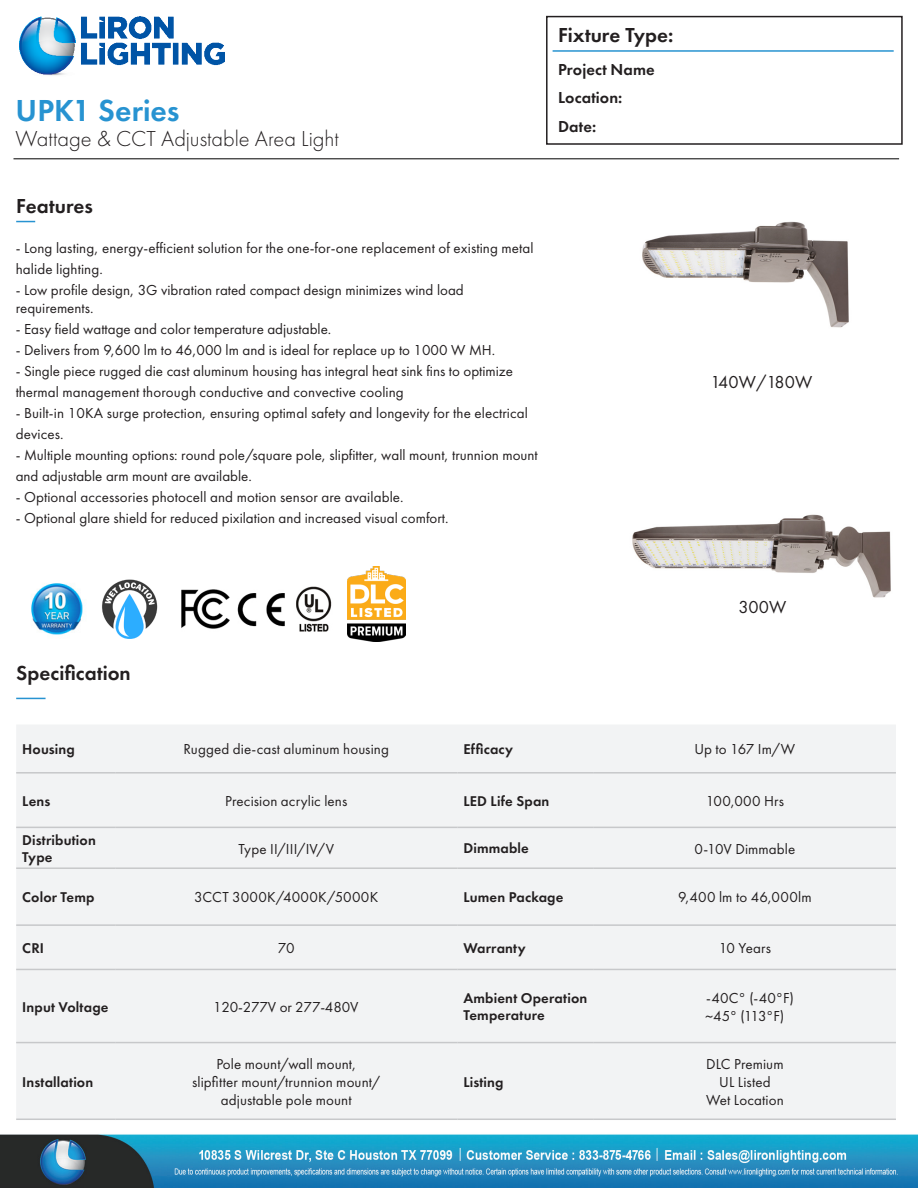
<style>
.page{position:relative;width:918px;height:1188px;background:#fff}
.page>*{position:absolute;margin:0;border:0;box-sizing:border-box;transform-origin:0 0}
.t1{font:600 31.5px "Futura PT";color:#2793d1}
.t2{font:300 22.5px "Futura PT";color:#231f20}
.t3{font:600 21px "Futura PT";color:#231f20}
.t4{font:18px "Futura PT";color:#231f20}
.t5{font:600 16.5px/28.5px "Futura PT";letter-spacing:.005em;color:#231f20}
.Specs_Info_Middle{font:15px/21px "Futura PT";color:#231f20}
.Specs_Info_Middle-2{font:15px "Futura PT";letter-spacing:.02em;color:#231f20}
.t6{font:600 14.7px/17.7px "Futura PT";letter-spacing:.01em;color:#231f20}
</style>
<div class="page">
<img style="left:0;top:220px;width:918px;height:968px">
<div style="left:546px;top:16px;width:357px;height:129px;border:2px solid #231f20"></div>
<hr style="left:553px;top:50px;width:341px;height:2px;background:#2793d1">
<img style="left:19px;top:16px;width:206px;height:60px">
<img style="left:26px;top:578px;width:61px;height:61px">
<img style="left:182px;top:585px;width:47px;height:47px">
<img style="left:100px;top:579px;width:59px;height:60px">
<img style="left:237px;top:585px;width:48px;height:47px">
<img style="left:290px;top:585px;width:47px;height:47px">
<div style="left:16px;top:725px;width:880px;height:394px;background:#f2f3f4"></div>
<hr style="left:16px;top:772px;width:99px;height:2px;background:#c7c8ca">
<hr style="left:115px;top:772px;width:342px;height:2px;background:#c7c8ca">
<hr style="left:457px;top:772px;width:137px;height:2px;background:#c7c8ca">
<hr style="left:594px;top:772px;width:302px;height:2px;background:#c7c8ca">
<hr style="left:16px;top:827px;width:99px;height:1px;background:#c7c8ca">
<hr style="left:115px;top:827px;width:342px;height:1px;background:#c7c8ca">
<hr style="left:457px;top:827px;width:137px;height:1px;background:#c7c8ca">
<hr style="left:594px;top:827px;width:302px;height:1px;background:#c7c8ca">
<hr style="left:16px;top:867px;width:99px;height:2px;background:#c7c8ca">
<hr style="left:115px;top:867px;width:342px;height:2px;background:#c7c8ca">
<hr style="left:457px;top:867px;width:137px;height:2px;background:#c7c8ca">
<hr style="left:594px;top:867px;width:302px;height:2px;background:#c7c8ca">
<hr style="left:16px;top:924px;width:99px;height:2px;background:#c7c8ca">
<hr style="left:115px;top:924px;width:342px;height:2px;background:#c7c8ca">
<hr style="left:457px;top:924px;width:137px;height:2px;background:#c7c8ca">
<hr style="left:594px;top:924px;width:302px;height:2px;background:#c7c8ca">
<hr style="left:16px;top:969px;width:99px;height:1px;background:#c7c8ca">
<hr style="left:115px;top:969px;width:342px;height:1px;background:#c7c8ca">
<hr style="left:457px;top:969px;width:137px;height:1px;background:#c7c8ca">
<hr style="left:594px;top:969px;width:302px;height:1px;background:#c7c8ca">
<hr style="left:16px;top:1042px;width:99px;height:1px;background:#c7c8ca">
<hr style="left:115px;top:1042px;width:342px;height:1px;background:#c7c8ca">
<hr style="left:457px;top:1042px;width:137px;height:1px;background:#c7c8ca">
<hr style="left:594px;top:1042px;width:302px;height:1px;background:#c7c8ca">
<hr style="left:16px;top:1119px;width:99px;height:1px;background:#c7c8ca">
<hr style="left:115px;top:1119px;width:342px;height:1px;background:#c7c8ca">
<hr style="left:457px;top:1119px;width:137px;height:1px;background:#c7c8ca">
<hr style="left:594px;top:1119px;width:302px;height:1px;background:#c7c8ca">
<hr style="left:16px;top:698px;width:30px;height:1px;background:#2793d1">
<svg style="left:16px;top:221px;width:19px;height:1px"></svg>
<hr style="left:14px;top:159px;width:885px;height:1px;background:#000">
<img style="left:638px;top:220px;width:215px;height:113px">
<img style="left:627px;top:507px;width:268px;height:98px">
<img style="left:347px;top:566px;width:58px;height:76px">
<p class="t1" style="left:16px;top:91px;width:165px">UPK1 Series</p>
<p class="t2" style="left:16px;top:126px;width:325px">Wattage &amp; CCT Adjustable Area Light</p>
<p class="t3" style="left:16px;top:193px;width:78px">Features</p>
<p class="Specs_Info_Middle" style="left:16px;top:237px;width:520px">- Long lasting, energy-efficient solution for the one-for-one replacement of existing metal halide lighting.</p>
<p class="Specs_Info_Middle" style="left:16px;top:281px;width:450px;line-height:18px">- Low profile design, 3G vibration rated compact design minimizes wind load requirements.</p>
<p class="Specs_Info_Middle" style="left:16px;top:318px;width:317px">- Easy field wattage and color temperature adjustable.</p>
<p class="Specs_Info_Middle" style="left:16px;top:339px;width:481px">- Delivers from 9,600 lm to 46,000 lm and is ideal for replace up to 1000 W MH.</p>
<p class="Specs_Info_Middle" style="left:16px;top:360px;width:499px">- Single piece rugged die cast aluminum housing has integral heat sink fins to optimize thermal management thorough conductive and convective cooling</p>
<p class="Specs_Info_Middle" style="left:16px;top:402px;width:514px">- Built-in 10KA surge protection, ensuring optimal safety and longevity for the electrical devices.</p>
<p class="Specs_Info_Middle" style="left:16px;top:444px;width:524px">- Multiple mounting options: round pole/square pole, slipfitter, wall mount, trunnion mount and adjustable arm mount are available.</p>
<p class="Specs_Info_Middle" style="left:16px;top:486px;width:389px">- Optional accessories photocell and motion sensor are available.</p>
<p class="Specs_Info_Middle" style="left:16px;top:507px;width:434px">- Optional glare shield for reduced pixilation and increased visual comfort.</p>
<h3 class="t3" style="left:558px;top:21px;width:117px">Fixture Type:</h3>
<p class="t5" style="left:558px;top:55px;width:98px">Project Name<br>Location:</p>
<p class="t5" style="left:558px;top:112px;width:40px">Date:</p>
<p class="t3" style="left:16px;top:660px;width:116px">Specification</p>
<p class="t4" style="left:710px;top:371px;width:103px">140W/180W</p>
<p class="t4" style="left:738px;top:596px;width:49px">300W</p>
<p class="t6" style="left:22px;top:740px;width:54px">Housing</p>
<p class="Specs_Info_Middle" style="left:184px;top:739px;width:207px">Rugged die-cast aluminum housing</p>
<p class="t6" style="left:463px;top:740px;width:51px">Efficacy</p>
<p class="Specs_Info_Middle" style="left:694px;top:739px;width:102px">Up to 167 Im/W</p>
<p class="t6" style="left:22px;top:792px;width:30px">Lens</p>
<p class="Specs_Info_Middle" style="left:225px;top:790px;width:124px">Precision acrylic lens</p>
<p class="t6" style="left:463px;top:792px;width:88px">LED Life Span</p>
<p class="Specs_Info_Middle" style="left:706px;top:790px;width:80px">100,000 Hrs</p>
<p class="t6" style="left:22px;top:831px;width:75px">Distribution<br>Type</p>
<p class="Specs_Info_Middle" style="left:238px;top:838px;width:97px">Type II/III/IV/V</p>
<p class="t6" style="left:463px;top:839px;width:67px">Dimmable</p>
<p class="Specs_Info_Middle" style="left:694px;top:838px;width:103px">0-10V Dimmable</p>
<p class="t6" style="left:22px;top:888px;width:74px">Color Temp</p>
<p class="Specs_Info_Middle-2" style="left:194px;top:889px;width:186px">3CCT 3000K/4000K/5000K</p>
<p class="t6" style="left:463px;top:888px;width:102px">Lumen Package</p>
<p class="Specs_Info_Middle" style="left:678px;top:887px;width:135px">9,400 lm to 46,000lm</p>
<p class="t6" style="left:22px;top:939px;width:23px">CRI</p>
<p class="Specs_Info_Middle" style="left:278px;top:937px;width:18px">70</p>
<p class="t6" style="left:463px;top:939px;width:64px">Warranty</p>
<p class="Specs_Info_Middle" style="left:719px;top:937px;width:54px">10 Years</p>
<p class="t6" style="left:22px;top:998px;width:88px">Input Voltage</p>
<p class="Specs_Info_Middle" style="left:213px;top:996px;width:147px">120-277V or 277-480V</p>
<p class="t6" style="left:463px;top:989px;width:126px">Ambient Operation<br>Temperature</p>
<p class="Specs_Info_Middle" style="left:706px;top:987px;width:89px">-40C° (-40°F)</p>
<p class="Specs_Info_Middle" style="left:705px;top:1005px;width:80px">~45° (113°F)</p>
<p class="t6" style="left:22px;top:1073px;width:73px">Installation</p>
<p class="Specs_Info_Middle" style="left:216px;top:1053px;width:141px">Pole mount/wall mount,</p>
<p class="Specs_Info_Middle" style="left:192px;top:1071px;width:190px">slipfitter mount/trunnion mount/</p>
<p class="Specs_Info_Middle" style="left:221px;top:1089px;width:132px">adjustable pole mount</p>
<p class="t6" style="left:463px;top:1073px;width:42px">Listing</p>
<p class="Specs_Info_Middle" style="left:706px;top:1053px;width:79px">DLC Premium</p>
<p class="Specs_Info_Middle" style="left:719px;top:1071px;width:53px">UL Listed</p>
<p class="Specs_Info_Middle" style="left:706px;top:1089px;width:79px">Wet Location</p>
</div>
